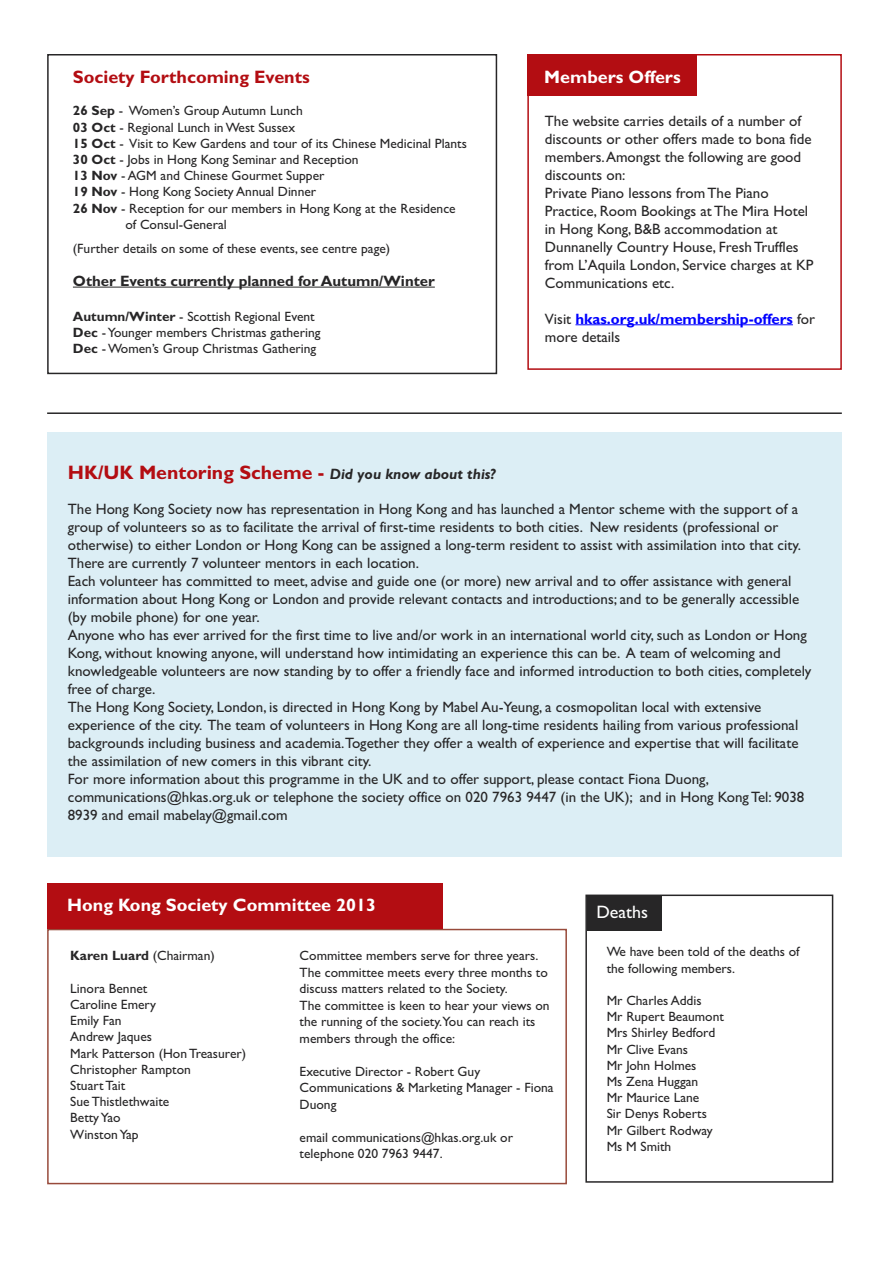
<style>
.page{position:relative;width:893px;height:1263px;background:#fff}
.page>*{position:absolute;margin:0;border:0;box-sizing:border-box;transform-origin:0 0}
.t1{font:700 19.5px "Gill Sans";color:#b30d12}
.t2{font:700 18px "Gill Sans";color:#fff}
.t3{font:700 18px "Gill Sans";color:#b30d12}
.t4{font:18px "Gill Sans";color:#fff}
.t5{font:15px/18px "Gill Sans";color:#272627}
.t6{font:700 15px/18px "Gill Sans";color:#00f}
.t7{font:700 15px "Gill Sans";color:#272627}
.t8{font:13.5px/16.2px "Gill Sans";color:#272627}
.t9{font:700 13.5px "Gill Sans";color:#272627}
.s1{font-weight:700}
.s2{font-weight:400;color:#272627}
.s3{font-style:italic;font-size:15px;color:#272627}
.s4{font-weight:400}
</style>
<div class="page">
<hr style="left:73px;top:287px;width:362px;height:1px;background:#272627">
<div style="left:47px;top:54px;width:450px;height:320px;border:2px solid #272627"></div>
<hr style="left:47px;top:412px;width:795px;height:2px;background:#272627">
<div style="left:47px;top:432px;width:795px;height:425px;background:#dceef5"></div>
<div style="left:47px;top:929px;width:520px;height:255px;border:2px solid #984a3b"></div>
<div style="left:47px;top:883px;width:396px;height:46px;background:#b30d12"></div>
<div style="left:585px;top:894px;width:248px;height:289px;border:2px solid #272627"></div>
<div style="left:587px;top:895px;width:74px;height:36px;background:#272627"></div>
<div style="left:527px;top:54px;width:315px;height:316px;border:2px solid #b30d12"></div>
<hr style="left:575px;top:324px;width:218px;height:1px;background:#00f">
<div style="left:527px;top:54px;width:170px;height:42px;background:#b30d12"></div>
<p class="t3" style="left:73px;top:67px;width:238px">Society Forthcoming Events</p>
<p class="t8" style="left:73px;top:103px;width:231px"><span class="s1">26 Sep</span> - Women’s Group Autumn Lunch</p>
<p class="t8" style="left:73px;top:119px;width:224px"><span class="s1">03 Oct</span> - Regional Lunch inWest Sussex</p>
<p class="t8" style="left:73px;top:135px;width:395px"><span class="s1">15 Oct</span> - Visit to Kew Gardens and tour of its Chinese Medicinal Plants</p>
<p class="t8" style="left:73px;top:151px;width:287px"><span class="s1">30 Oct</span> - Jobs in Hong Kong Seminar and Reception</p>
<p class="t8" style="left:73px;top:167px;width:253px"><span class="s1">13 Nov</span> - AGM and Chinese Gourmet Supper</p>
<p class="t8" style="left:73px;top:184px;width:245px"><span class="s1">19 Nov</span> - Hong Kong Society Annual Dinner</p>
<p class="t8" style="left:73px;top:200px;width:384px"><span class="s1">26 Nov</span> - Reception for our members in Hong Kong at the Residence</p>
<p class="t8" style="left:125px;top:216px;width:103px">of Consul-General</p>
<p class="t8" style="left:73px;top:240px;width:319px">(Further details on some of these events, see centre page)</p>
<p class="t7" style="left:73px;top:272px;width:363px">Other Events currently planned for Autumn/Winter</p>
<p class="t8" style="left:73px;top:308px;width:249px"><span class="s1">Autumn/Winter</span> - Scottish Regional Event<br><span class="s1">Dec</span> -Younger members Christmas gathering<br><span class="s1">Dec</span> -Women’s Group Christmas Gathering</p>
<p class="t2" style="left:544px;top:67px;width:138px">Members Offers</p>
<p class="t5" style="left:545px;top:111px;width:270px">The website carries details of a number of discounts or other offers made to bona fide members.Amongst the following are good discounts on:<br>Private Piano lessons fromThe Piano Practice, Room Bookings at The Mira Hotel in Hong Kong, B&amp;B accommodation at Dunnanelly Country House, Fresh Truffles from L’Aquila London, Service charges at KP Communications etc.</p>
<p class="t6" style="left:545px;top:309px;width:272px"><span class="s2">Visit</span> hkas.org.uk/membership-offers <span class="s2">for more details</span></p>
<h1 class="t1" style="left:68px;top:461px;width:429px">HK/UK Mentoring Scheme - <span class="s3">Did you know about this?</span></h1>
<p class="t5" style="left:68px;top:500px;width:745px">The Hong Kong Society now has representation in Hong Kong and has launched a Mentor scheme with the support of a group of volunteers so as to facilitate the arrival of first-time residents to both cities. New residents (professional or otherwise) to either London or Hong Kong can be assigned a long-term resident to assist with assimilation into that city.<br>There are currently 7 volunteer mentors in each location.<br>Each volunteer has committed to meet, advise and guide one (or more) new arrival and to offer assistance with general information about Hong Kong or London and provide relevant contacts and introductions; and to be generally accessible (by mobile phone) for one year.<br>Anyone who has ever arrived for the first time to live and/or work in an international world city, such as London or Hong Kong, without knowing anyone, will understand how intimidating an experience this can be. A team of welcoming and knowledgeable volunteers are now standing by to offer a friendly face and informed introduction to both cities, completely free of charge.<br>The Hong Kong Society, London, is directed in Hong Kong by Mabel Au-Yeung, a cosmopolitan local with extensive experience of the city. The team of volunteers in Hong Kong are all long-time residents hailing from various professional backgrounds including business and academia.Together they offer a wealth of experience and expertise that will facilitate the assimilation of new comers in this vibrant city.<br>For more information about this programme in the UK and to offer support, please contact Fiona Duong, communications@hkas.org.uk or telephone the society office on 020 7963 9447 (in the UK); and in Hong Kong Tel: 9038<br>8939 and email mabelay@gmail.com</p>
<p class="t2" style="left:67px;top:894px;width:310px">Hong Kong Society Committee 2013</p>
<p class="t9" style="left:70px;top:948px;width:146px">Karen Luard <span class="s4">(Chairman)</span></p>
<p class="t8" style="left:70px;top:980px;width:177px">Linora Bennet<br>Caroline Emery<br>Emily Fan<br>Andrew Jaques<br>Mark Patterson (Hon Treasurer)<br>Christopher Rampton<br>Stuart Tait<br>Sue Thistlethwaite<br>BettyYao<br>WinstonYap</p>
<p class="t8" style="left:300px;top:947px;width:252px">Committee members serve for three years.<br>The committee meets every three months to discuss matters related to the Society.<br>The committee is keen to hear your views on the running of the society.You can reach its members through the office:</p>
<p class="t8" style="left:300px;top:1063px;width:256px">Executive Director - Robert Guy<br>Communications &amp; Marketing Manager - Fiona<br>Duong</p>
<p class="t8" style="left:300px;top:1129px;width:215px">email communications@hkas.org.uk or telephone 020 7963 9447.</p>
<p class="t4" style="left:596px;top:901px;width:53px">Deaths</p>
<p class="t8" style="left:607px;top:943px;width:194px">We have been told of the deaths of the following members.</p>
<p class="t8" style="left:607px;top:992px;width:119px">Mr Charles Addis<br>Mr Rupert Beaumont<br>Mrs Shirley Bedford<br>Mr Clive Evans<br>Mr John Holmes<br>Ms Zena Huggan<br>Mr Maurice Lane<br>Sir Denys Roberts<br>Mr Gilbert Rodway<br>Ms M Smith</p>
</div>
